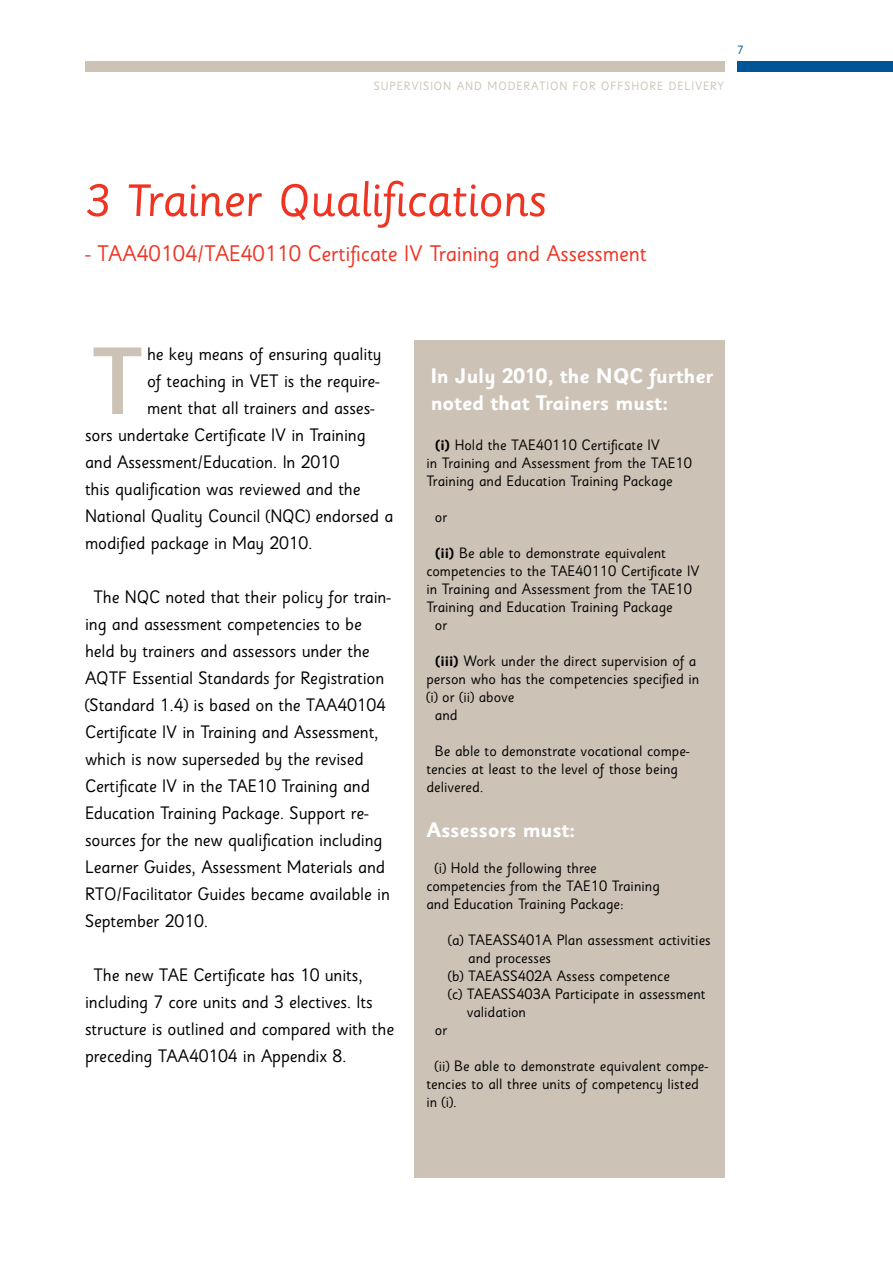
<style>
.page{position:relative;width:893px;height:1263px;background:#fff}
.page>*{position:absolute;margin:0;border:0;box-sizing:border-box;transform-origin:0 0}
.t1{font:500 95.4px "Sassoon Sans";color:#ccc2b6}
.t2{font:51px "Sassoon Primary";letter-spacing:-.01em;color:#ee3524}
.t3{font:22.5px "Sassoon Sans";letter-spacing:-.01em;color:#ee3524}
.t4{font:700 21px/27px "Sassoon Sans";letter-spacing:-.01em;color:#fff}
.t5{font:18px/27px "Sassoon Sans";letter-spacing:-.01em;color:#000}
.t6{font:15px/18px "Sassoon Sans";color:#000}
.t7{font:12px "Sassoon Sans";letter-spacing:.075em;color:#ccc2b6}
.t8{font:12px "Sassoon Sans";color:#005596}
.s1{font-weight:700}
</style>
<div class="page">
<div style="left:85px;top:62px;width:639px;height:10px;background:#ccc2b6"></div>
<div style="left:737px;top:62px;width:156px;height:10px;background:#005596"></div>
<div style="left:415px;top:340px;width:310px;height:838px;background:#ccc2b6"></div>
<p class="t7" style="left:374px;top:79px;width:352px">SUPERVISION AND MODERATION FOR OFFSHORE DELIVERY</p>
<p class="t8" style="left:737px;top:43px;width:8px">7</p>
<h2 class="t2" style="left:85px;top:172px;width:463px">3 Trainer Qualifications</h2>
<p class="t3" style="left:85px;top:240px;width:563px">- TAA40104/TAE40110 Certificate IV Training and Assessment</p>
<h1 class="t1" style="left:92px;top:324px;width:53px">T</h1>
<p class="t5" style="left:147px;top:341px;width:236px">he key means of ensuring quality</p>
<p class="t5" style="left:147px;top:368px;width:234px">of teaching in VET is the require-</p>
<p class="t5" style="left:147px;top:395px;width:229px">ment that all trainers and asses-</p>
<p class="t5" style="left:85px;top:422px;width:282px">sors undertake Certificate IV in Training</p>
<p class="t5" style="left:85px;top:449px;width:256px">and Assessment/Education. In 2010</p>
<p class="t5" style="left:85px;top:476px;width:277px">this qualification was reviewed and the</p>
<p class="t5" style="left:85px;top:503px;width:310px">National Quality Council (NQC) endorsed a</p>
<p class="t5" style="left:85px;top:530px;width:229px">modified package in May 2010.</p>
<p class="t5" style="left:85px;top:584px;width:308px;text-indent:8px">The NQC noted that their policy for train&shy;ing and assessment competencies to be held by trainers and assessors under the AQTF Essential Standards for Registration (Standard 1.4) is based on the TAA40104<br>Certificate IV in Training and Assessment, which is now superseded by the revised Certificate IV in the TAE10 Training and Education Training Package. Support re&shy;sources for the new qualification including Learner Guides, Assessment Materials and RTO/Facilitator Guides became available in September 2010.</p>
<p class="t5" style="left:85px;top:962px;width:311px;text-indent:8px">The new TAE Certificate has 10 units, including 7 core units and 3 electives. Its structure is outlined and compared with the preceding TAA40104 in Appendix 8.</p>
<p class="t4" style="left:431px;top:363px;width:284px">In July 2010, the NQC further noted that Trainers must:</p>
<p class="t6" style="left:426px;top:436px;width:267px;text-indent:9px"><span class="s1">(i)</span> Hold the TAE40110 Certificate IV<br>in Training and Assessment from the TAE10<br>Training and Education Training Package</p>
<p class="t6" style="left:435px;top:508px;width:14px">or</p>
<p class="t6" style="left:435px;top:544px;width:233px"><span class="s1">(ii)</span> Be able to demonstrate equivalent</p>
<p class="t6" style="left:426px;top:562px;width:275px">competencies to the TAE40110 Certificate IV</p>
<p class="t6" style="left:426px;top:580px;width:267px">in Training and Assessment from the TAE10</p>
<p class="t6" style="left:426px;top:598px;width:248px">Training and Education Training Package</p>
<p class="t6" style="left:435px;top:616px;width:14px">or</p>
<p class="t6" style="left:435px;top:652px;width:263px"><span class="s1">(iii)</span> Work under the direct supervision of a</p>
<p class="t6" style="left:426px;top:670px;width:274px">person who has the competencies specified in</p>
<p class="t6" style="left:426px;top:688px;width:89px">(i) or (ii) above</p>
<p class="t6" style="left:435px;top:706px;width:24px">and</p>
<p class="t6" style="left:426px;top:742px;width:265px;text-indent:9px">Be able to demonstrate vocational compe&shy;tencies at least to the level of those being delivered.</p>
<p class="t4" style="left:426px;top:817px;width:151px">Assessors must:</p>
<p class="t6" style="left:426px;top:859px;width:235px;text-indent:9px">(i) Hold the following three competencies from the TAE10 Training and Education Training Package:</p>
<p class="t6" style="left:448px;top:931px;width:264px">(a) TAEASS401A Plan assessment activities</p>
<p class="t6" style="left:468px;top:949px;width:84px">and processes</p>
<p class="t6" style="left:448px;top:967px;width:223px">(b) TAEASS402A Assess competence</p>
<p class="t6" style="left:448px;top:985px;width:259px">(c) TAEASS403A Participate in assessment</p>
<p class="t6" style="left:467px;top:1003px;width:61px">validation</p>
<p class="t6" style="left:435px;top:1021px;width:14px">or</p>
<p class="t6" style="left:426px;top:1057px;width:283px;text-indent:9px">(ii) Be able to demonstrate equivalent compe&shy;tencies to all three units of competency listed in (i).</p>
</div>
